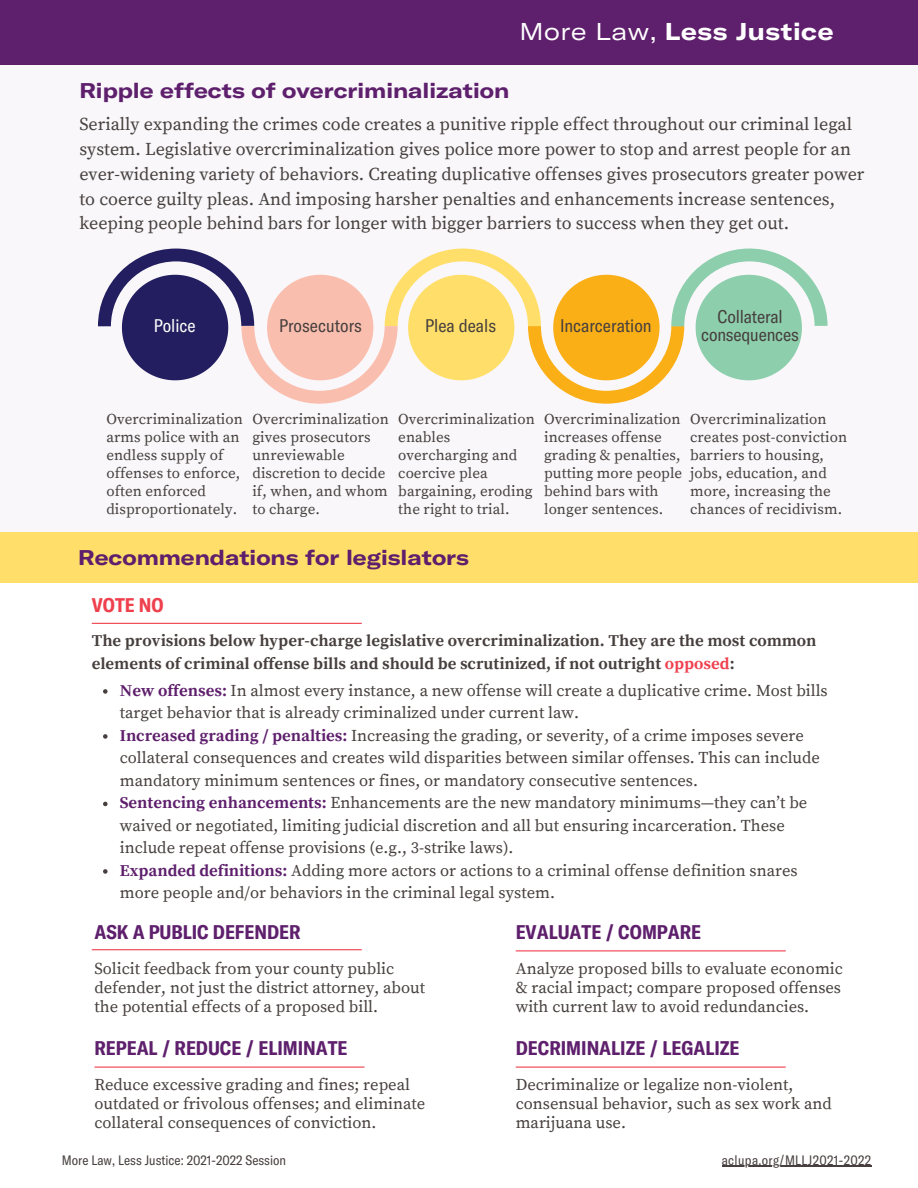
<style>
.page{position:relative;width:918px;height:1188px;background:#fff}
.page>*{position:absolute;margin:0;border:0;box-sizing:border-box;transform-origin:0 0}
.t1{font:700 expanded 24px "GT America";letter-spacing:.025em;color:#fff}
.t2{font:700 expanded 21px "GT America";color:#5e1f6c}
.t3{font:700 condensed 19.5px "GT America";color:#5e1f6c}
.t4{font:700 condensed 19.5px "GT America";color:#ef404d}
.t5{font:18px/24.8px "Source Serif Pro";color:#463f3d}
.t6{font:condensed 18px/18px "GT America";color:#463f3d;text-align:center}
.t7{font:condensed 18px "GT America";color:#fff}
.t8{font:16.5px/19.2px "Source Serif Pro";color:#463f3d}
.t9{font:700 16.5px/22.5px "Source Serif Pro";color:#463f3d}
.t10{font:15px/18px "Source Serif Pro";letter-spacing:.005em;color:#463f3d}
.t11{font:condensed 13.5px "GT America";color:#463f3d}
.t12{font:condensed 13.5px "GT America";letter-spacing:.025em;color:#463f3d}
.s1{font-weight:400}
.s2{color:#ef404d}
.s3{font-weight:700;color:#5e1f6c}
</style>
<div class="page">
<div style="left:0;top:65px;width:918px;height:467px;background:#f9f7fa"></div>
<div style="left:0;top:0;width:918px;height:65px;background:#5e1f6c"></div>
<div style="left:0;top:532px;width:918px;height:51px;background:#ffdf69"></div>
<hr style="left:94px;top:1067px;width:270px;height:1px;background:#ef404d">
<hr style="left:516px;top:1067px;width:270px;height:1px;background:#ef404d">
<hr style="left:516px;top:950px;width:270px;height:1px;background:#ef404d">
<svg style="left:98px;top:248px;width:730px;height:156px"></svg>
<hr style="left:92px;top:949px;width:270px;height:1px;background:#ef404d">
<svg style="left:103px;top:689px;width:5px;height:5px"></svg>
<svg style="left:103px;top:734px;width:5px;height:5px"></svg>
<svg style="left:103px;top:802px;width:5px;height:4px"></svg>
<svg style="left:103px;top:869px;width:5px;height:5px"></svg>
<hr style="left:92px;top:623px;width:270px;height:1px;background:#ef404d">
<hr style="left:722px;top:1166px;width:150px;height:1px;background:#463f3d">
<p class="t1" style="left:519px;top:16px;width:316px"><span class="s1">More Law,</span> Less Justice</p>
<p class="t2" style="left:79px;top:77px;width:431px">Ripple effects of overcriminalization</p>
<p class="t5" style="left:79px;top:113px;width:787px">Serially expanding the crimes code creates a punitive ripple effect throughout our criminal legal system. Legislative overcriminalization gives police more power to stop and arrest people for an ever-widening variety of behaviors. Creating duplicative offenses gives prosecutors greater power to coerce guilty pleas. And imposing harsher penalties and enhancements increase sentences, keeping people behind bars for longer with bigger barriers to success when they get out.</p>
<p class="t7" style="left:154px;top:314px;width:44px">Police</p>
<p class="t6" style="left:279px;top:316px;width:84px">Prosecutors</p>
<p class="t6" style="left:425px;top:316px;width:72px">Plea deals</p>
<p class="t6" style="left:560px;top:316px;width:93px">Incarceration</p>
<p class="t6" style="left:701px;top:307px;width:99px">Collateral consequences</p>
<p class="t10" style="left:106px;top:410px;width:138px">Overcriminalization arms police with an endless supply of offenses to enforce, often enforced disproportionately.</p>
<p class="t10" style="left:252px;top:410px;width:138px">Overcriminalization gives prosecutors unreviewable discretion to decide if, when, and whom to charge.</p>
<p class="t10" style="left:398px;top:410px;width:138px">Overcriminalization enables overcharging and coercive plea bargaining, eroding the right to trial.</p>
<p class="t10" style="left:544px;top:410px;width:140px">Overcriminalization increases offense grading &amp; penalties, putting more people behind bars with longer sentences.</p>
<p class="t10" style="left:690px;top:410px;width:158px">Overcriminalization creates post-conviction barriers to housing, jobs, education, and more, increasing the chances of recidivism.</p>
<p class="t2" style="left:78px;top:544px;width:392px">Recommendations for legislators</p>
<p class="t4" style="left:92px;top:592px;width:73px">VOTE NO</p>
<p class="t9" style="left:92px;top:630px;width:726px">The provisions below hyper-charge legislative overcriminalization. They are the most common elements of criminal offense bills and should be scrutinized, if not outright <span class="s2">opposed</span>:</p>
<p class="t8" style="left:120px;top:680px;width:709px;line-height:22.5px"><span class="s3">New offenses:</span> In almost every instance, a new offense will create a duplicative crime. Most bills target behavior that is already criminalized under current law.</p>
<p class="t8" style="left:120px;top:725px;width:702px;line-height:22.5px"><span class="s3">Increased grading / penalties:</span> Increasing the grading, or severity, of a crime imposes severe collateral consequences and creates wild disparities between similar offenses. This can include mandatory minimum sentences or fines, or mandatory consecutive sentences.</p>
<p class="t8" style="left:120px;top:792px;width:689px;line-height:22.5px"><span class="s3">Sentencing enhancements:</span> Enhancements are the new mandatory minimums—they can’t be waived or negotiated, limiting judicial discretion and all but ensuring incarceration. These include repeat offense provisions (e.g., 3-strike laws).</p>
<p class="t8" style="left:120px;top:860px;width:679px;line-height:22.5px"><span class="s3">Expanded definitions:</span> Adding more actors or actions to a criminal offense definition snares more people and/or behaviors in the criminal legal system.</p>
<p class="t3" style="left:94px;top:920px;width:207px">ASK A PUBLIC DEFENDER</p>
<p class="t8" style="left:94px;top:959px;width:332px">Solicit feedback from your county public defender, not just the district attorney, about the potential effects of a proposed bill.</p>
<p class="t3" style="left:94px;top:1036px;width:255px">REPEAL / REDUCE / ELIMINATE</p>
<p class="t8" style="left:94px;top:1075px;width:332px">Reduce excessive grading and fines; repeal outdated or frivolous offenses; and eliminate collateral consequences of conviction.</p>
<p class="t3" style="left:516px;top:920px;width:187px">EVALUATE / COMPARE</p>
<p class="t8" style="left:516px;top:959px;width:329px;text-align:justify">Analyze proposed bills to evaluate economic &amp; racial impact; compare proposed offenses with current law to avoid redundancies.</p>
<p class="t3" style="left:516px;top:1036px;width:225px">DECRIMINALIZE / LEGALIZE</p>
<p class="t8" style="left:516px;top:1075px;width:318px">Decriminalize or legalize non-violent, consensual behavior, such as sex work and marijuana use.</p>
<p class="t11" style="left:62px;top:1151px;width:226px">More Law, Less Justice: 2021-2022 Session</p>
<p class="t12" style="left:722px;top:1151px;width:151px">aclupa.org/MLLJ2021-2022</p>
</div>
